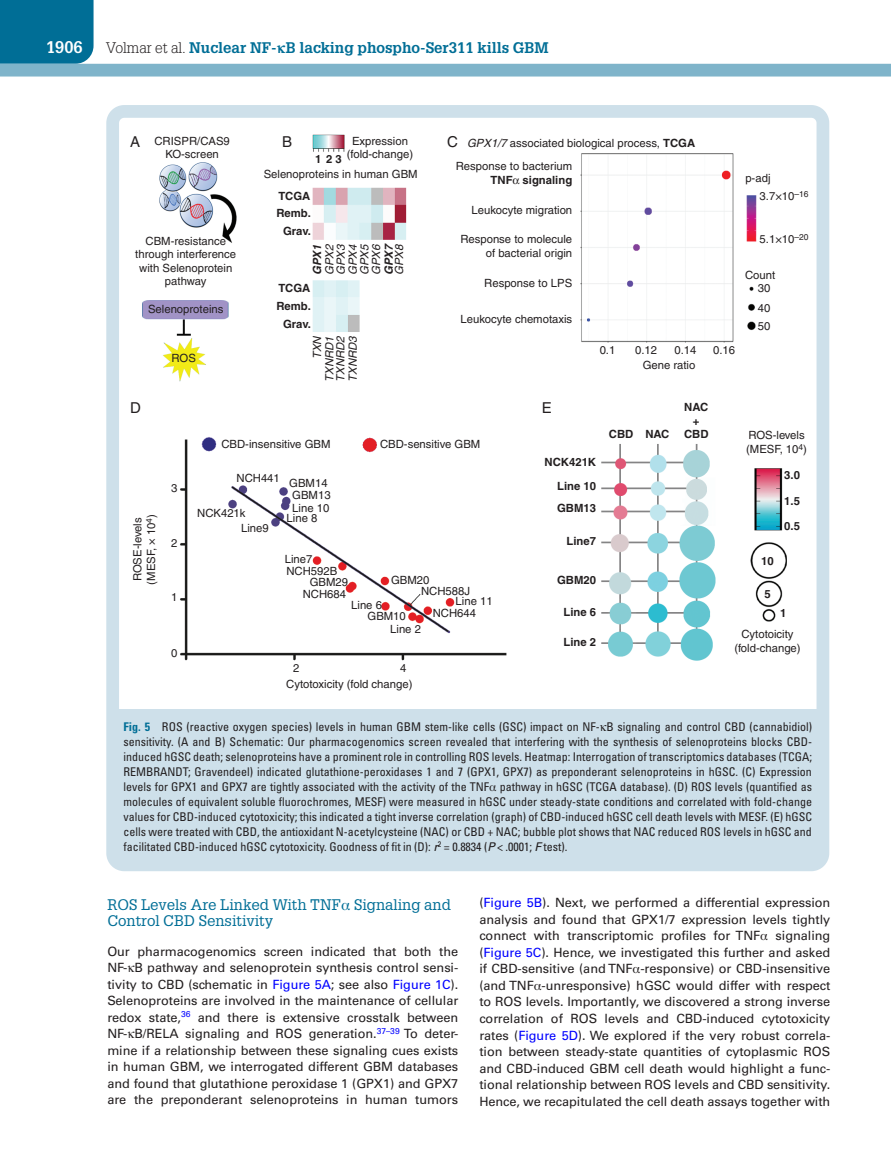
<style>
.page{position:relative;width:891px;height:1175px;background:#fff}
.page>*{position:absolute;margin:0;border:0;box-sizing:border-box;transform-origin:0 0}
.t1{font:700 16.5px "Glypha LT Std";color:#fff}
.t2{font:15px/16.5px "Glypha LT Std";color:#006e96}
.t3{font:700 15px "Glypha LT Std";color:#006e96}
.t4{font:15px "Helvetica";color:#231f20}
.t5{font:12.75px/16.5px "Univers LT Std";letter-spacing:-.005em;color:#231f20;text-align:justify}
.t6{font:condensed 12px/15px "Univers LT Std";color:#231f20;text-align:justify}
.t7{font:11.25px/13.6px "Helvetica";color:#231f20;text-align:center}
.t8{font:700 11.25px/13.6px "Helvetica";color:#231f20;text-align:center}
.t9{font:italic 11.25px/11.6px "Helvetica";color:#231f20;text-align:justify}
.t10{font:italic 700 11.25px "Helvetica";color:#231f20}
.s1{font-weight:300;color:#231f20}
.s2{font-family:"Gandhari Unicode"}
.s3{font-style:italic}
.s4{font-weight:700}
.s5{font-weight:700;color:#006e96}
.s6{font-family:"Gandhari Unicode";font-stretch:normal}
.s7{font-style:italic;font-stretch:normal}
.s8{color:#00f}
</style>
<div class="page">
<div style="left:0;top:0;width:94px;height:64px;background:#006e96"></div>
<div style="left:0;top:64px;width:891px;height:12px;background:#7fb4ca"></div>
<div style="left:115px;top:709px;width:706px;height:149px;background:#cee0ea"></div>
<img style="left:142px;top:134px;width:645px;height:527px">
<div style="left:106px;top:105px;width:723px;height:766px;border:13px solid #cee0ea;border-radius:12px"></div>
<svg style="left:513px;top:178px;width:7px;height:6px"></svg>
<p class="t1" style="left:46px;top:37px;width:38px">1906</p>
<p class="t3" style="left:106px;top:38px;width:444px"><span class="s1">Volmar et al.</span> Nuclear NF-<span class="s2">κ</span>B lacking phospho-Ser311 kills GBM</p>
<p class="t4" style="left:130px;top:133px;width:12px">A</p>
<p class="t7" style="left:154px;top:134px;width:77px">CRISPR/CAS9<br>KO-screen</p>
<p class="t7" style="left:135px;top:234px;width:102px">CBM-resistance through interference with Selenoprotein pathway</p>
<p class="t7" style="left:148px;top:302px;width:77px">Selenoproteins</p>
<p class="t7" style="left:172px;top:351px;width:26px">ROS</p>
<p class="t4" style="left:282px;top:133px;width:12px">B</p>
<p class="t4" style="left:447px;top:133px;width:12px">C</p>
<p class="t7" style="left:347px;top:134px;width:68px">Expression (fold-change)</p>
<p class="t7" style="left:264px;top:167px;width:156px">Selenoproteins in human GBM</p>
<p class="t7" style="left:467px;top:136px;width:230px"><span class="s3">GPX1/7</span> associated biological process, <span class="s4">TCGA</span></p>
<p class="t8" style="left:315px;top:152px;width:28px">123</p>
<p class="t7" style="left:456px;top:159px;width:118px">Response to bacterium</p>
<p class="t8" style="left:491px;top:173px;width:83px">TNF signaling</p>
<p class="t8" style="left:278px;top:189px;width:34px">TCGA</p>
<p class="t8" style="left:276px;top:204px;width:36px;line-height:17.9px">Remb.<br>Grav.</p>
<p class="t10" style="left:310px;top:275px;width:32px;rotate:-90deg">GPX1</p>
<p class="t9" style="left:324px;top:275px;width:33px;rotate:-90deg">GPX2<br>GPX3<br>GPX4<br>GPX5<br>GPX6</p>
<p class="t10" style="left:382px;top:275px;width:33px;rotate:-90deg">GPX7</p>
<p class="t9" style="left:393px;top:275px;width:32px;rotate:-90deg">GPX8</p>
<p class="t8" style="left:276px;top:279px;width:36px;line-height:17.7px">TCGA<br>Remb.<br>Grav.</p>
<p class="t9" style="left:324px;top:382px;width:48px;line-height:11.1px;rotate:-90deg">TXNRD1<br>TXNRD2</p>
<p class="t9" style="left:311px;top:359px;width:25px;rotate:-90deg">TXN</p>
<p class="t9" style="left:347px;top:382px;width:48px;rotate:-90deg">TXNRD3</p>
<p class="t7" style="left:471px;top:203px;width:102px">Leukocyte migration</p>
<p class="t7" style="left:460px;top:232px;width:113px;text-align:right">Response to molecule of bacterial origin</p>
<p class="t7" style="left:484px;top:276px;width:90px">Response to LPS</p>
<p class="t7" style="left:461px;top:312px;width:113px">Leukocyte chemotaxis</p>
<p class="t7" style="left:600px;top:343px;width:17px">0.1</p>
<p class="t7" style="left:635px;top:343px;width:24px">0.12</p>
<p class="t7" style="left:675px;top:343px;width:24px">0.14</p>
<p class="t7" style="left:713px;top:343px;width:24px">0.16</p>
<p class="t7" style="left:643px;top:358px;width:54px">Gene ratio</p>
<p class="t4" style="left:130px;top:399px;width:12px">D</p>
<p class="t4" style="left:542px;top:399px;width:12px">E</p>
<p class="t7" style="left:221px;top:437px;width:111px">CBD-insensitive GBM</p>
<p class="t7" style="left:380px;top:437px;width:102px">CBD-sensitive GBM</p>
<p class="t8" style="left:545px;top:455px;width:53px">NCK421K</p>
<p class="t8" style="left:609px;top:427px;width:62px">CBD NAC</p>
<p class="t8" style="left:684px;top:400px;width:26px">NAC +<br>CBD</p>
<p class="t7" style="left:745px;top:171px;width:27px">p-adj</p>
<p class="t7" style="left:760px;top:189px;width:51px">3.7×10<sup>–16</sup></p>
<p class="t7" style="left:760px;top:232px;width:51px">5.1×10<sup>–20</sup></p>
<p class="t7" style="left:745px;top:268px;width:32px">Count</p>
<p class="t7" style="left:758px;top:279px;width:14px;line-height:19px;text-align:justify">30<br>40<br>50</p>
<p class="t7" style="left:746px;top:428px;width:62px;text-align:left">ROS-levels (MESF, 10<sup>4</sup>)</p>
<p class="t7" style="left:131px;top:584px;width:72px;text-align:left;rotate:-90deg">ROSE-levels (MESF, × 10<sup>4</sup>)</p>
<p class="t7" style="left:171px;top:480px;width:8px">3</p>
<p class="t7" style="left:171px;top:536px;width:8px">2</p>
<p class="t7" style="left:171px;top:590px;width:8px">1</p>
<p class="t7" style="left:171px;top:646px;width:8px">0</p>
<p class="t7" style="left:237px;top:471px;width:45px">NCH441</p>
<p class="t7" style="left:197px;top:506px;width:50px">NCK421k</p>
<p class="t7" style="left:241px;top:520px;width:29px">Line9</p>
<p class="t7" style="left:289px;top:476px;width:40px">GBM14</p>
<p class="t7" style="left:292px;top:488px;width:40px">GBM13</p>
<p class="t7" style="left:292px;top:501px;width:39px">Line 10</p>
<p class="t7" style="left:287px;top:511px;width:32px">Line 8</p>
<p class="t7" style="left:285px;top:552px;width:29px">Line7</p>
<p class="t8" style="left:557px;top:479px;width:40px">Line 10</p>
<p class="t8" style="left:557px;top:501px;width:40px">GBM13</p>
<p class="t8" style="left:567px;top:534px;width:31px">Line7</p>
<p class="t7" style="left:286px;top:564px;width:52px">NCH592B</p>
<p class="t7" style="left:310px;top:575px;width:40px">GBM29</p>
<p class="t7" style="left:391px;top:573px;width:40px">GBM20</p>
<p class="t8" style="left:557px;top:573px;width:40px">GBM20</p>
<p class="t7" style="left:303px;top:587px;width:45px">NCH684</p>
<p class="t7" style="left:421px;top:584px;width:51px">NCH588J</p>
<p class="t7" style="left:456px;top:594px;width:39px">Line 11</p>
<p class="t7" style="left:351px;top:598px;width:32px">Line 6</p>
<p class="t8" style="left:563px;top:604px;width:34px">Line 6</p>
<p class="t7" style="left:433px;top:606px;width:45px">NCH644</p>
<p class="t7" style="left:368px;top:609px;width:40px">GBM10</p>
<p class="t7" style="left:390px;top:622px;width:32px">Line 2</p>
<p class="t7" style="left:293px;top:661px;width:8px">2</p>
<p class="t7" style="left:400px;top:661px;width:8px">4</p>
<p class="t7" style="left:286px;top:676px;width:128px">Cytotoxicity (fold change)</p>
<p class="t8" style="left:563px;top:635px;width:34px">Line 2</p>
<p class="t8" style="left:761px;top:554px;width:14px">10</p>
<p class="t8" style="left:784px;top:468px;width:17px">3.0</p>
<p class="t8" style="left:784px;top:493px;width:17px">1.5</p>
<p class="t8" style="left:784px;top:518px;width:17px">0.5</p>
<p class="t8" style="left:764px;top:587px;width:8px">5</p>
<p class="t7" style="left:734px;top:627px;width:68px">Cytotoicity (fold-change)</p>
<p class="t8" style="left:780px;top:606px;width:8px">1</p>
<p class="t6" style="left:124px;top:719px;width:690px"><span class="s5">Fig. 5</span> ROS (reactive oxygen species) levels in human GBM stem-like cells (GSC) impact on NF-<span class="s6">κ</span>B signaling and control CBD (cannabidiol) sensitivity. (A and B) Schematic: Our pharmacogenomics screen revealed that interfering with the synthesis of selenoproteins blocks CBD&shy;induced hGSC death; selenoproteins have a prominent role in controlling ROS levels. Heatmap: Interrogation of transcriptomics databases (TCGA; REMBRANDT; Gravendeel) indicated glutathione-peroxidases 1 and 7 (GPX1, GPX7) as preponderant selenoproteins in hGSC. (C) Expression levels for GPX1 and GPX7 are tightly associated with the activity of the TNF<span class="s6">α</span> pathway in hGSC (TCGA database). (D) ROS levels (quantified as molecules of equivalent soluble fluorochromes, MESF) were measured in hGSC under steady-state conditions and correlated with fold-change values for CBD-induced cytotoxicity; this indicated a tight inverse correlation (graph) of CBD-induced hGSC cell death levels with MESF. (E) hGSC cells were treated with CBD, the antioxidant N-acetylcysteine (NAC) or CBD + NAC; bubble plot shows that NAC reduced ROS levels in hGSC and facilitated CBD-induced hGSC cytotoxicity. Goodness of fit in (D): <span class="s7">r</span><sup>2</sup> = 0.8834 (<span class="s7">P</span> &lt; .0001; <span class="s7">F</span> test).</p>
<p class="t2" style="left:107px;top:896px;width:345px">ROS Levels Are Linked With TNF<span class="s2">α</span> Signaling and<br>Control CBD Sensitivity</p>
<p class="t5" style="left:107px;top:943px;width:353px">Our pharmacogenomics screen indicated that both the NF-<span class="s2">κ</span>B pathway and selenoprotein synthesis control sensi&shy;tivity to CBD (schematic in <span class="s8">Figure 5A</span>; see also <span class="s8">Figure 1C</span>).<br>Selenoproteins are involved in the maintenance of cellular redox state,<sup>36</sup> and there is extensive crosstalk between NF-<span class="s2">κ</span>B/RELA signaling and ROS generation.<sup>37–39</sup> To deter&shy;mine if a relationship between these signaling cues exists in human GBM, we interrogated different GBM databases and found that glutathione peroxidase 1 (GPX1) and GPX7 are the preponderant selenoproteins in human tumors</p>
<p class="t5" style="left:479px;top:894px;width:353px">(<span class="s8">Figure 5B</span>). Next, we performed a differential expression analysis and found that GPX1/7 expression levels tightly connect with transcriptomic profiles for TNF<span class="s2">α</span> signaling (<span class="s8">Figure 5C</span>). Hence, we investigated this further and asked if CBD-sensitive (and TNF<span class="s2">α</span>-responsive) or CBD-insensitive (and TNF<span class="s2">α</span>-unresponsive) hGSC would differ with respect to ROS levels. Importantly, we discovered a strong inverse correlation of ROS levels and CBD-induced cytotoxicity rates (<span class="s8">Figure 5D</span>). We explored if the very robust correla&shy;tion between steady-state quantities of cytoplasmic ROS and CBD-induced GBM cell death would highlight a func&shy;tional relationship between ROS levels and CBD sensitivity.<br>Hence, we recapitulated the cell death assays together with</p>
</div>
